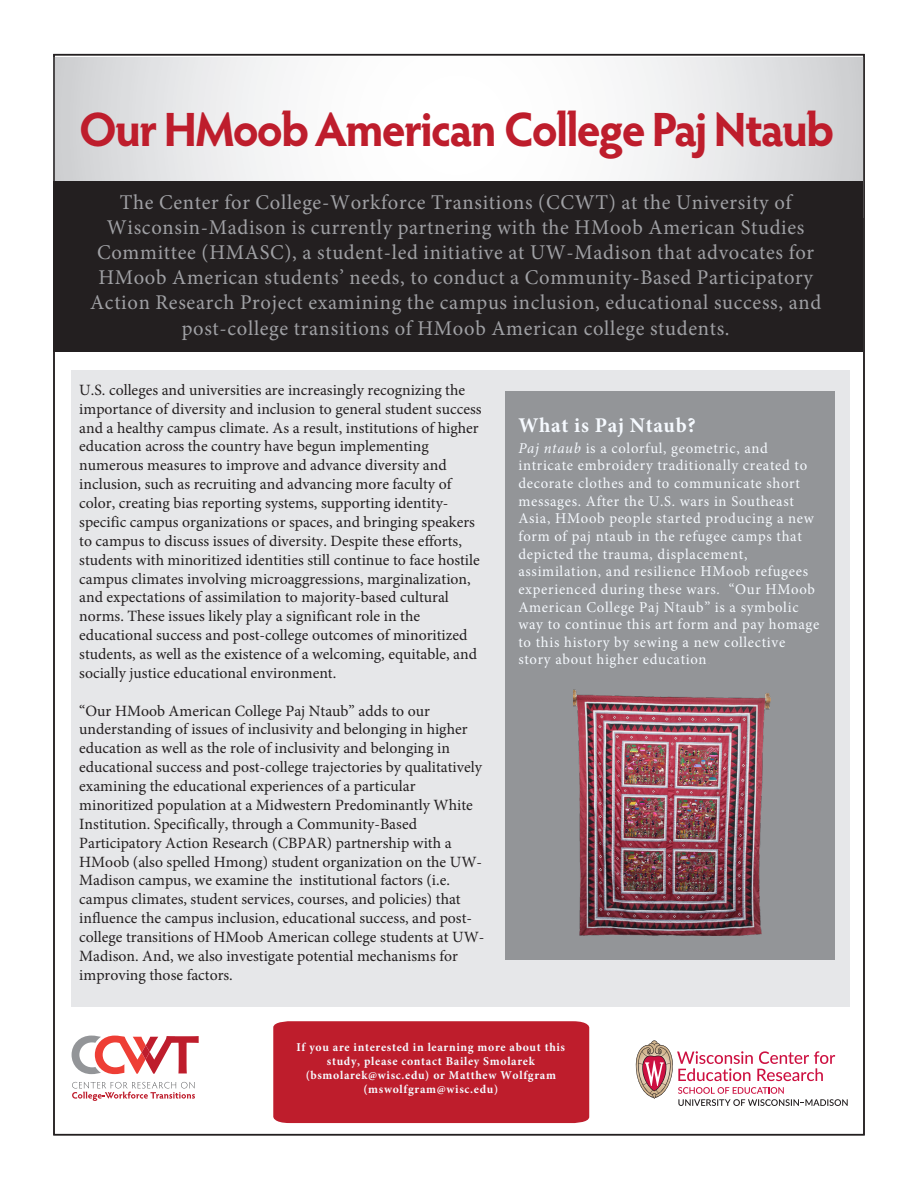
<style>
.page{position:relative;width:918px;height:1188px;background:#fff}
.page>*{position:absolute;margin:0;border:0;box-sizing:border-box;transform-origin:0 0}
.t1{font:700 48.3px "Hypatia Sans Pro";letter-spacing:-.04em;color:#be1d2c;scale:.96 1}
.t2{font:21px/25.2px "Minion Pro";letter-spacing:.035em;color:#a0a1a5;text-align:center}
.t3{font:700 21px "Minion Pro";letter-spacing:.035em;color:#f6faff}
.t4{font:15.75px/18.9px "Minion Pro";color:#231f20}
.t5{font:15px/17.7px "Minion Pro";letter-spacing:.045em;color:#f6faff}
.t6{font:700 12px/14px "Minion Pro";letter-spacing:.06em;color:#f6faff;text-align:center}
.s1{font-style:italic}
.s2{color:#9fa1a4}
</style>
<div class="page">
<div style="left:71px;top:370px;width:778px;height:637px;background:#e6e7e9"></div>
<svg style="left:56px;top:57px;width:806px;height:125px"></svg>
<div style="left:53px;top:182px;width:810px;height:170px;background:#231f20"></div>
<svg style="left:72px;top:1036px;width:127px;height:38px"></svg>
<svg style="left:72px;top:1082px;width:123px;height:19px"></svg>
<svg style="left:635px;top:1040px;width:213px;height:66px"></svg>
<div style="left:505px;top:391px;width:330px;height:569px;background:#939598"></div>
<img style="left:574px;top:689px;width:196px;height:246px">
<div style="left:273px;top:1021px;width:316px;height:102px;background:#be1d2c"></div>
<p class="t1" style="left:79px;top:95px;width:788px">Our HMoob American College Paj Ntaub</p>
<p class="t2" style="left:90px;top:189px;width:733px">The Center for College-Workforce Transitions (CCWT) at the University of Wisconsin-Madison is currently partnering with the HMoob American Studies Committee (HMASC), a student-led initiative at UW-Madison that advocates for HMoob American students’ needs, to conduct a Community-Based Participatory Action Research Project examining the campus inclusion, educational success, and post-college transitions of HMoob American college students.</p>
<p class="t4" style="left:79px;top:380px;width:404px">U.S. colleges and universities are increasingly recognizing the importance of diversity and inclusion to general student success and a healthy campus climate. As a result, institutions of higher education across the country have begun implementing numerous measures to improve and advance diversity and inclusion, such as recruiting and advancing more faculty of color, creating bias reporting systems, supporting identity&shy;specific campus organizations or spaces, and bringing speakers to campus to discuss issues of diversity. Despite these efforts, students with minoritized identities still continue to face hostile campus climates involving microaggressions, marginalization, and expectations of assimilation to majority-based cultural norms. These issues likely play a significant role in the educational success and post-college outcomes of minoritized students, as well as the existence of a welcoming, equitable, and socially justice educational environment.</p>
<p class="t4" style="left:79px;top:701px;width:407px">“Our HMoob American College Paj Ntaub” adds to our understanding of issues of inclusivity and belonging in higher education as well as the role of inclusivity and belonging in educational success and post-college trajectories by qualitatively examining the educational experiences of a particular minoritized population at a Midwestern Predominantly White Institution. Specifically, through a Community-Based Participatory Action Research (CBPAR) partnership with a HMoob (also spelled Hmong) student organization on the UW-Madison campus, we examine the institutional factors (i.e. campus climates, student services, courses, and policies) that influence the campus inclusion, educational success, and post&shy;college transitions of HMoob American college students at UW-Madison. And, we also investigate potential mechanisms for improving those factors.</p>
<h2 class="t3" style="left:518px;top:411px;width:179px">What is Paj Ntaub?</h2>
<p class="t5" style="left:518px;top:439px;width:302px"><span class="s1">Paj ntaub</span> is a colorful, geometric, and intricate embroidery traditionally created to decorate clothes and to communicate short messages. After the U.S. wars in Southeast Asia, HMoob people started producing a new form of paj ntaub in the refugee camps that depicted the trauma, displacement, assimilation, and resilience HMoob refugees experienced during these wars. “Our HMoob American College Paj Ntaub” is a symbolic way to continue this art form and pay homage to this history by sewing a new collective story about higher education<span class="s2">.</span></p>
<p class="t6" style="left:296px;top:1040px;width:270px">If you are interested in learning more about this study, please contact Bailey Smolarek (bsmolarek@wisc.edu) or Matthew Wolfgram (mswolfgram@wisc.edu)</p>
</div>
